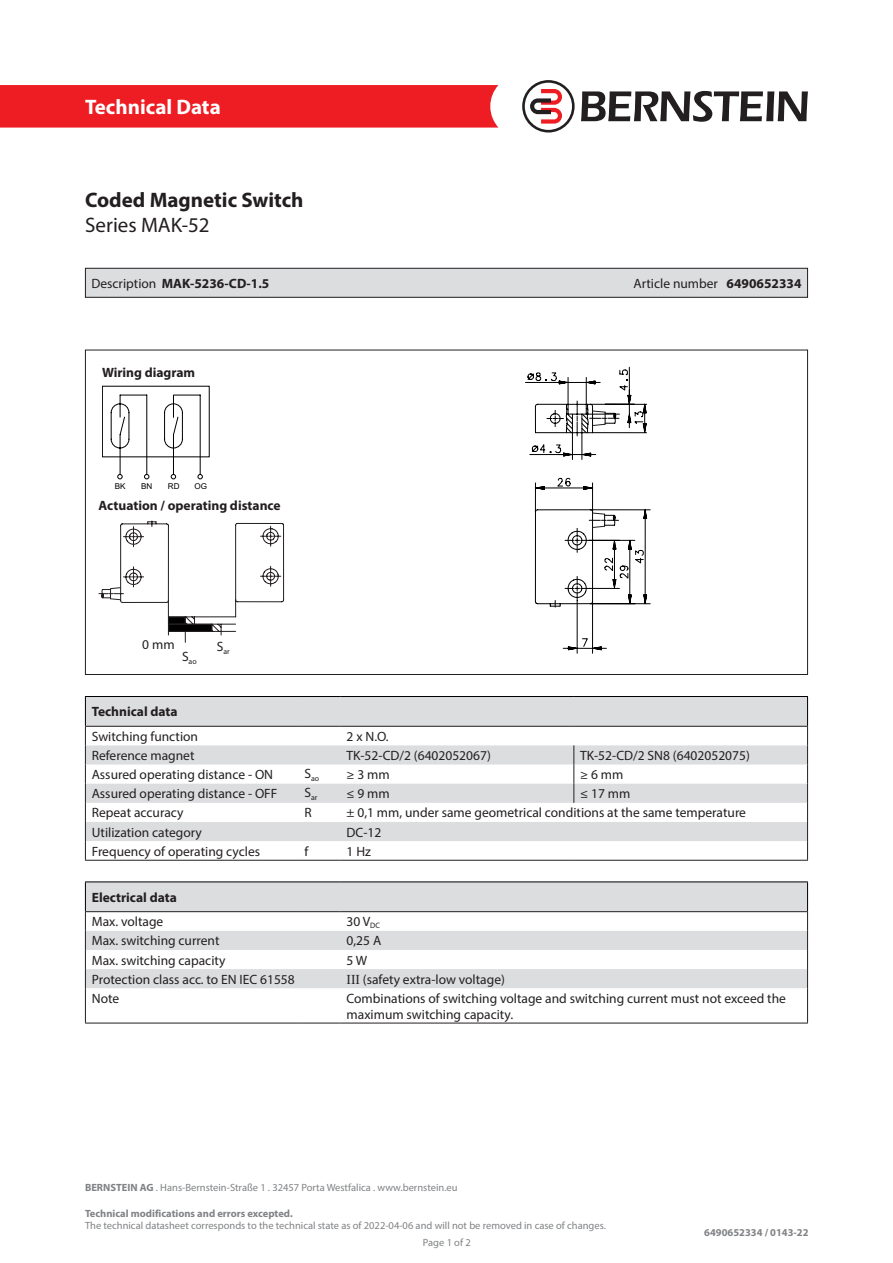
<style>
.page{position:relative;width:893px;height:1263px;background:#fff}
.page>*{position:absolute;margin:0;border:0;box-sizing:border-box;transform-origin:0 0}
.t1{font:700 21px "Myriad Pro";color:#231f20}
.t2{font:700 21px "Myriad Pro";color:#fff}
.t3{font:21px "Myriad Pro";color:#231f20}
.t4{font:13.5px/16.2px "Myriad Pro";color:#231f20}
.t5{font:700 13.5px "Myriad Pro";color:#231f20}
.t6{font:10.5px/16.8px "Myriad Pro";color:#808285}
.t7{font:700 10.5px "Myriad Pro";color:#808285}
.t8{font:8.1px "Arial";color:#000001}
.t9{font:7.8px "Myriad Pro";color:#231f20}
.s1{font-weight:400}
.s2{font-weight:700}
.s3{font-family:"Times New Roman"}
</style>
<div class="page">
<div style="left:0;top:85px;width:498px;height:43px;background:#ee1d23"></div>
<svg style="left:581px;top:91px;width:227px;height:31px"></svg>
<svg style="left:522px;top:80px;width:53px;height:53px"></svg>
<svg style="left:525px;top:367px;width:125px;height:286px"></svg>
<svg style="left:110px;top:394px;width:93px;height:85px"></svg>
<svg style="left:99px;top:521px;width:185px;height:122px"></svg>
<div style="left:85px;top:268px;width:722px;height:29px;background:#dcdddf"></div>
<div style="left:85px;top:268px;width:723px;height:30px;border:1px solid #231f20"></div>
<svg style="left:86px;top:882px;width:721px;height:106px;fill:#dcdddf"></svg>
<hr style="left:85px;top:881px;width:213px;height:1px;background:#000">
<hr style="left:298px;top:881px;width:42px;height:1px;background:#000">
<hr style="left:340px;top:881px;width:468px;height:1px;background:#000">
<hr style="left:85px;top:911px;width:213px;height:1px;background:#231f20">
<hr style="left:298px;top:911px;width:42px;height:1px;background:#231f20">
<hr style="left:340px;top:911px;width:468px;height:1px;background:#231f20">
<svg style="left:807px;top:882px;width:1px;height:106px"></svg>
<hr style="left:85px;top:988px;width:1px;height:35px;background:#231f20">
<hr style="left:807px;top:988px;width:1px;height:35px;background:#231f20">
<hr style="left:85px;top:1023px;width:213px;height:1px;background:#231f20">
<hr style="left:298px;top:1023px;width:42px;height:1px;background:#231f20">
<hr style="left:340px;top:1023px;width:468px;height:1px;background:#231f20">
<svg style="left:85px;top:882px;width:1px;height:106px"></svg>
<svg style="left:86px;top:697px;width:721px;height:144px;fill:#dcdddf"></svg>
<hr style="left:85px;top:696px;width:213px;height:1px;background:#000">
<hr style="left:298px;top:696px;width:42px;height:1px;background:#000">
<hr style="left:340px;top:696px;width:234px;height:1px;background:#000">
<hr style="left:574px;top:696px;width:234px;height:1px;background:#000">
<hr style="left:85px;top:726px;width:213px;height:1px;background:#231f20">
<hr style="left:298px;top:726px;width:42px;height:1px;background:#231f20">
<hr style="left:340px;top:726px;width:234px;height:1px;background:#231f20">
<hr style="left:574px;top:726px;width:234px;height:1px;background:#231f20">
<hr style="left:85px;top:860px;width:213px;height:1px;background:#231f20">
<hr style="left:298px;top:860px;width:42px;height:1px;background:#231f20">
<hr style="left:340px;top:860px;width:234px;height:1px;background:#231f20">
<hr style="left:574px;top:860px;width:234px;height:1px;background:#231f20">
<svg style="left:807px;top:697px;width:1px;height:163px"></svg>
<svg style="left:573px;top:745px;width:1px;height:58px"></svg>
<svg style="left:85px;top:697px;width:1px;height:163px"></svg>
<h1 class="t2" style="left:85px;top:93px;width:137px">Technical Data</h1>
<p class="t1" style="left:85px;top:186px;width:220px">Coded Magnetic Switch</p>
<p class="t3" style="left:85px;top:212px;width:126px">Series MAK-52</p>
<p class="t5" style="left:91px;top:274px;width:179px"><span class="s1">Description</span> MAK-5236-CD-1.5</p>
<p class="t4" style="left:633px;top:275px;width:170px">Article number <span class="s2">6490652334</span></p>
<p class="t5" style="left:102px;top:364px;width:95px">Wiring diagram</p>
<p class="t8" style="left:115px;top:481px;width:12px">BK</p>
<p class="t8" style="left:141px;top:481px;width:13px">BN</p>
<p class="t8" style="left:168px;top:481px;width:13px">RD</p>
<p class="t8" style="left:194px;top:481px;width:14px">OG</p>
<p class="t5" style="left:99px;top:497px;width:183px">Actuation / operating distance</p>
<p class="t4" style="left:142px;top:636px;width:34px">0 mm</p>
<p class="t9" style="left:182px;top:657px;width:16px"><sup>S</sup>ao</p>
<p class="t9" style="left:217px;top:646px;width:15px"><sup>S</sup>ar</p>
<p class="t5" style="left:92px;top:703px;width:87px">Technical data</p>
<p class="t4" style="left:92px;top:728px;width:108px">Switching function</p>
<p class="t4" style="left:347px;top:728px;width:44px">2 x N.O.</p>
<p class="t4" style="left:92px;top:747px;width:104px">Reference magnet</p>
<p class="t4" style="left:347px;top:747px;width:146px">TK-52-CD/2 (6402052067)</p>
<p class="t4" style="left:580px;top:747px;width:171px">TK-52-CD/2 SN8 (6402052075)</p>
<p class="t4" style="left:92px;top:766px;width:183px">Assured operating distance - ON</p>
<p class="t9" style="left:304px;top:773px;width:16px"><sup>S</sup>ao</p>
<p class="t4" style="left:347px;top:766px;width:45px">≥ 3 mm</p>
<p class="t4" style="left:580px;top:766px;width:45px">≥ 6 mm</p>
<p class="t4" style="left:92px;top:785px;width:187px">Assured operating distance - OFF</p>
<p class="t9" style="left:304px;top:792px;width:15px"><sup>S</sup>ar</p>
<p class="t4" style="left:347px;top:785px;width:45px">≤ 9 mm</p>
<p class="t4" style="left:580px;top:785px;width:52px">≤ 17 mm</p>
<p class="t4" style="left:92px;top:805px;width:93px">Repeat accuracy</p>
<p class="t4" style="left:304px;top:805px;width:9px">R</p>
<p class="t4" style="left:347px;top:805px;width:401px">± 0,1 mm, under same geometrical conditions at the same temperature</p>
<p class="t4" style="left:92px;top:824px;width:112px">Utilization category</p>
<p class="t4" style="left:347px;top:824px;width:36px">DC-12</p>
<p class="t4" style="left:92px;top:843px;width:170px">Frequency of operating cycles</p>
<p class="t4" style="left:304px;top:843px;width:5px">f</p>
<p class="t4" style="left:347px;top:843px;width:26px">1 Hz</p>
<p class="t5" style="left:92px;top:888px;width:87px">Electrical data</p>
<p class="t4" style="left:92px;top:913px;width:73px">Max. voltage</p>
<p class="t4" style="left:347px;top:913px;width:35px">30 V<sub>DC</sub></p>
<p class="t4" style="left:92px;top:932px;width:129px">Max. switching current</p>
<p class="t4" style="left:347px;top:932px;width:36px">0,25 A</p>
<p class="t4" style="left:92px;top:952px;width:135px">Max. switching capacity</p>
<p class="t4" style="left:347px;top:952px;width:22px">5 W</p>
<p class="t4" style="left:92px;top:971px;width:204px">Protection class acc. to EN IEC 61558</p>
<p class="t4" style="left:347px;top:971px;width:160px"><span class="s3">III</span> (safety extra-low voltage)</p>
<p class="t4" style="left:92px;top:990px;width:29px">Note</p>
<p class="t4" style="left:347px;top:990px;width:441px">Combinations of switching voltage and switching current must not exceed the maximum switching capacity.</p>
<p class="t6" style="left:85px;top:1179px;width:374px"><span class="s2">BERNSTEIN AG</span> . Hans-Bernstein-Straße 1 . 32457 Porta Westfalica . www.bernstein.eu</p>
<p class="t7" style="left:85px;top:1206px;width:209px">Technical modifications and errors excepted.</p>
<p class="t6" style="left:423px;top:1217px;width:184px;text-indent:-338px">The technical datasheet corresponds to the technical state as of 2022-04-06 and will not be removed in case of changes.<br>Page 1 of 2</p>
<p class="t7" style="left:704px;top:1226px;width:106px">6490652334 / 0143-22</p>
</div>
